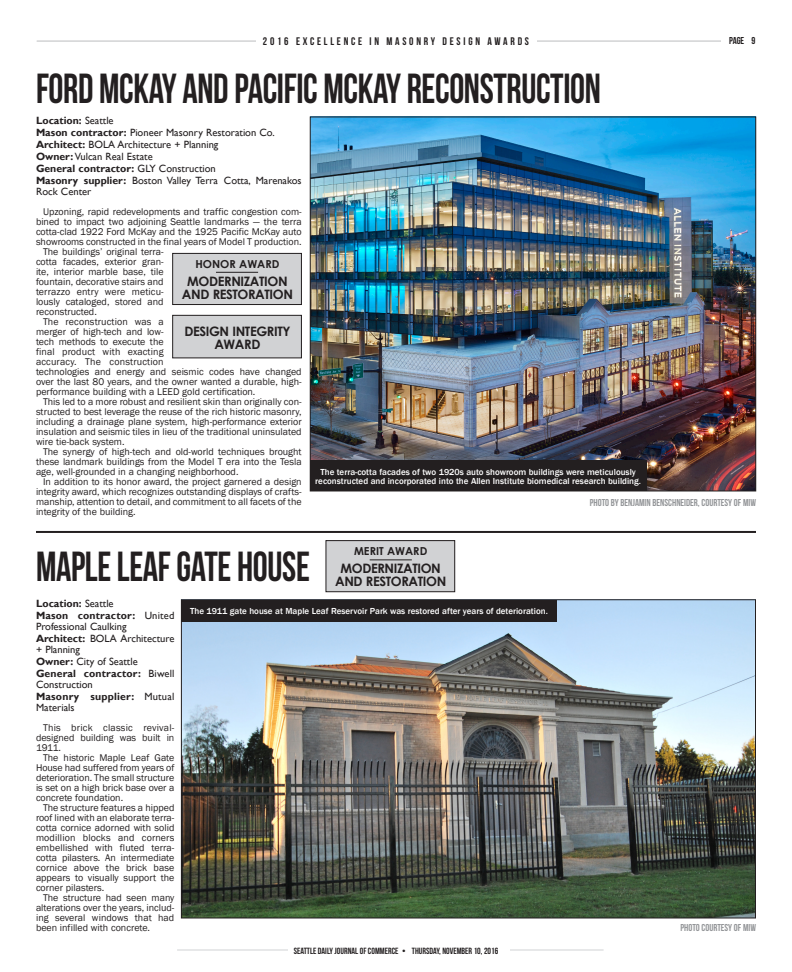
<style>
.page{position:relative;width:792px;height:972px;background:#fff}
.page>*{position:absolute;margin:0;border:0;box-sizing:border-box;transform-origin:0 0}
.NewsHead{font:42px "Bebas Neue";letter-spacing:-.01em;color:#231f20;scale:.9 1}
.NewsBody{font:700 13px/13px "Century Gothic";letter-spacing:-.03em;color:#231f20;text-align:center}
.t1{font:11px "Bebas Neue";letter-spacing:.25em;color:#231f20}
.NewsBody-2{font:700 11px "Century Gothic";color:#231f20}
.caption_long{font:10.5px/11px "Gill Sans";color:#231f20}
.caption_long-2{font:700 10.5px/11px "Gill Sans";color:#231f20}
.caption_long-3{font:700 10.5px/11px "Gill Sans";letter-spacing:.02em;color:#231f20}
.NewsBody-3{font:10px/10px "Franklin Gothic";color:#231f20;text-align:justify}
.NewsCutlineByline{font:10px "Bebas Neue";color:#939598}
.t2{font:10px "Bebas Neue";color:#231f20}
.NewsCutline{font:500 9px/9px "Franklin Gothic";color:#fff;text-align:center}
.t3{font:9px "Bebas Neue";color:#231f20}
.s1{color:#fff}
.s2{font-weight:400}
.s3{font-weight:700}
</style>
<div class="page">
<hr style="left:36px;top:41px;width:720px;height:1px;background:#d1d2d4">
<div style="left:256px;top:36px;width:280px;height:12px;background:#fff"></div>
<div style="left:721px;top:36px;width:36px;height:14px;background:#fff"></div>
<hr style="left:177px;top:950px;width:427px;height:1px;background:#d1d2d4">
<div style="left:288px;top:942px;width:222px;height:18px;background:#fff"></div>
<div style="left:173px;top:253px;width:128px;height:52px;background:#d1d2d4"></div>
<div style="left:172px;top:253px;width:130px;height:52px;border:1px solid #231f20"></div>
<img style="left:312px;top:119px;width:442px;height:370px">
<img style="left:183px;top:601px;width:571px;height:315px">
<div style="left:310px;top:461px;width:336px;height:30px;background:#231f20"></div>
<div style="left:181px;top:600px;width:376px;height:21px;background:#231f20"></div>
<hr style="left:36px;top:531px;width:720px;height:2px;background:#231f20">
<div style="left:173px;top:315px;width:128px;height:43px;background:#d1d2d4"></div>
<div style="left:172px;top:315px;width:130px;height:43px;border:1px solid #231f20"></div>
<hr style="left:216px;top:272px;width:42px;height:1px;background:#231f20">
<div style="left:326px;top:541px;width:129px;height:51px;background:#d1d2d4"></div>
<div style="left:326px;top:540px;width:129px;height:52px;border:1px solid #231f20"></div>
<hr style="left:370px;top:559px;width:42px;height:1px;background:#231f20">
<p class="t1" style="left:263px;top:35px;width:268px">2016 EXCELLENCE IN MASONRY DESIGN AWARDS</p>
<p class="t2" style="left:729px;top:35px;width:29px">PAGE <span class="s1">XX</span></p>
<p class="t2" style="left:752px;top:35px;width:5px">9</p>
<p class="NewsHead" style="left:36px;top:65px;width:629px">FORD MCKAY AND PACIFIC MCKAY RECONSTRUCTION</p>
<p class="caption_long-2" style="left:36px;top:115px;width:79px">Location: <span class="s2">Seattle</span></p>
<p class="caption_long" style="left:36px;top:127px;width:240px"><span class="s3">Mason contractor:</span> Pioneer Masonry Restoration Co.</p>
<p class="caption_long" style="left:36px;top:139px;width:184px"><span class="s3">Architect:</span> BOLA Architecture + Planning</p>
<p class="caption_long" style="left:36px;top:151px;width:118px"><span class="s3">Owner:</span> Vulcan Real Estate</p>
<p class="caption_long-2" style="left:36px;top:163px;width:181px">General contractor: <span class="s2">GLY Construction</span></p>
<p class="caption_long" style="left:36px;top:175px;width:267px"><span class="s3">Masonry supplier:</span> Boston Valley Terra Cotta, Marenakos<br>Rock Center</p>
<p class="NewsBody-3" style="left:36px;top:207px;width:267px;text-indent:7px">Upzoning, rapid redevelopments and traffic congestion com&shy;bined to impact two adjoining Seattle landmarks — the terra cotta-clad 1922 Ford McKay and the 1925 Pacific McKay auto showrooms constructed in the final years of Model T production.</p>
<p class="NewsBody-3" style="left:36px;top:247px;width:129px;text-indent:7px">The buildings’ original terra&shy;cotta facades, exterior gran&shy;ite, interior marble base, tile fountain, decorative stairs and terrazzo entry were meticu&shy;lously cataloged, stored and reconstructed.</p>
<p class="NewsBody-3" style="left:36px;top:317px;width:267px;text-align:left;text-indent:7px">The reconstruction was a<br>merger of high-tech and low-<br>tech methods to execute the<br>final product with exacting<br>accuracy. The construction<br>technologies and energy and seismic codes have changed over the last 80 years, and the owner wanted a durable, high&shy;performance building with a LEED gold certification.</p>
<p class="NewsBody-3" style="left:36px;top:397px;width:267px;text-indent:7px">This led to a more robust and resilient skin than originally con&shy;structed to best leverage the reuse of the rich historic masonry, including a drainage plane system, high-performance exterior insulation and seismic tiles in lieu of the traditional uninsulated wire tie-back system.</p>
<p class="NewsBody-3" style="left:36px;top:447px;width:267px;text-indent:7px">The synergy of high-tech and old-world techniques brought these landmark buildings from the Model T era into the Tesla age, well-grounded in a changing neighborhood.</p>
<p class="NewsBody-3" style="left:36px;top:477px;width:267px;text-indent:7px">In addition to its honor award, the project garnered a design integrity award, which recognizes outstanding displays of crafts&shy;manship, attention to detail, and commitment to all facets of the integrity of the building.</p>
<p class="NewsBody-2" style="left:195px;top:256px;width:86px">HONOR AWARD</p>
<p class="NewsBody" style="left:182px;top:274px;width:113px">MODERNIZATION<br>AND RESTORATION</p>
<p class="NewsBody" style="left:184px;top:324px;width:108px">DESIGN INTEGRITY<br>AWARD</p>
<p class="NewsCutline" style="left:315px;top:467px;width:327px">The terra-cotta facades of two 1920s auto showroom buildings were meticulously reconstructed and incorporated into the Allen Institute biomedical research building.</p>
<p class="NewsCutlineByline" style="left:590px;top:497px;width:168px">PHOTO BY BENJAMIN BENSCHNEIDER, COURTESY OF MIW</p>
<p class="NewsHead" style="left:36px;top:543px;width:306px">MAPLE LEAF GATE HOUSE</p>
<p class="NewsBody-2" style="left:354px;top:543px;width:75px">MERIT AWARD</p>
<p class="NewsBody" style="left:335px;top:562px;width:113px">MODERNIZATION<br>AND RESTORATION</p>
<p class="caption_long-2" style="left:36px;top:598px;width:79px">Location: <span class="s2">Seattle</span></p>
<p class="caption_long" style="left:36px;top:610px;width:140px"><span class="s3">Mason contractor:</span> United<br>Professional Caulking</p>
<p class="caption_long" style="left:36px;top:633px;width:140px"><span class="s3">Architect:</span> BOLA Architecture + Planning</p>
<p class="caption_long" style="left:36px;top:656px;width:103px"><span class="s3">Owner:</span> City of Seattle</p>
<p class="caption_long-2" style="left:36px;top:668px;width:140px">General contractor: <span class="s2">Biwell<br>Construction</span></p>
<p class="caption_long-3" style="left:36px;top:691px;width:140px">Masonry supplier: <span class="s2">Mutual<br>Materials</span></p>
<p class="NewsBody-3" style="left:36px;top:723px;width:140px;text-indent:7px">This brick classic revival&shy;designed building was built in 1911.</p>
<p class="NewsBody-3" style="left:36px;top:753px;width:140px;text-indent:7px">The historic Maple Leaf Gate House had suffered from years of deterioration. The small structure is set on a high brick base over a concrete foundation.</p>
<p class="NewsBody-3" style="left:36px;top:803px;width:140px;text-indent:7px">The structure features a hipped roof lined with an elaborate terra&shy;cotta cornice adorned with solid modillion blocks and corners embellished with fluted terra&shy;cotta pilasters. An intermediate cornice above the brick base appears to visually support the corner pilasters.</p>
<p class="NewsBody-3" style="left:36px;top:893px;width:140px;text-indent:7px">The structure had seen many alterations over the years, includ&shy;ing several windows that had been infilled with concrete.</p>
<p class="NewsCutline" style="left:190px;top:606px;width:359px">The 1911 gate house at Maple Leaf Reservoir Park was restored after years of deterioration.</p>
<p class="t3" style="left:294px;top:946px;width:206px">SEATTLE DAILY JOURNAL OF COMMERCE • THURSDAY, NOVEMBER 10, 2016</p>
<p class="NewsCutlineByline" style="left:680px;top:922px;width:77px">PHOTO COURTESY OF MIW</p>
</div>
